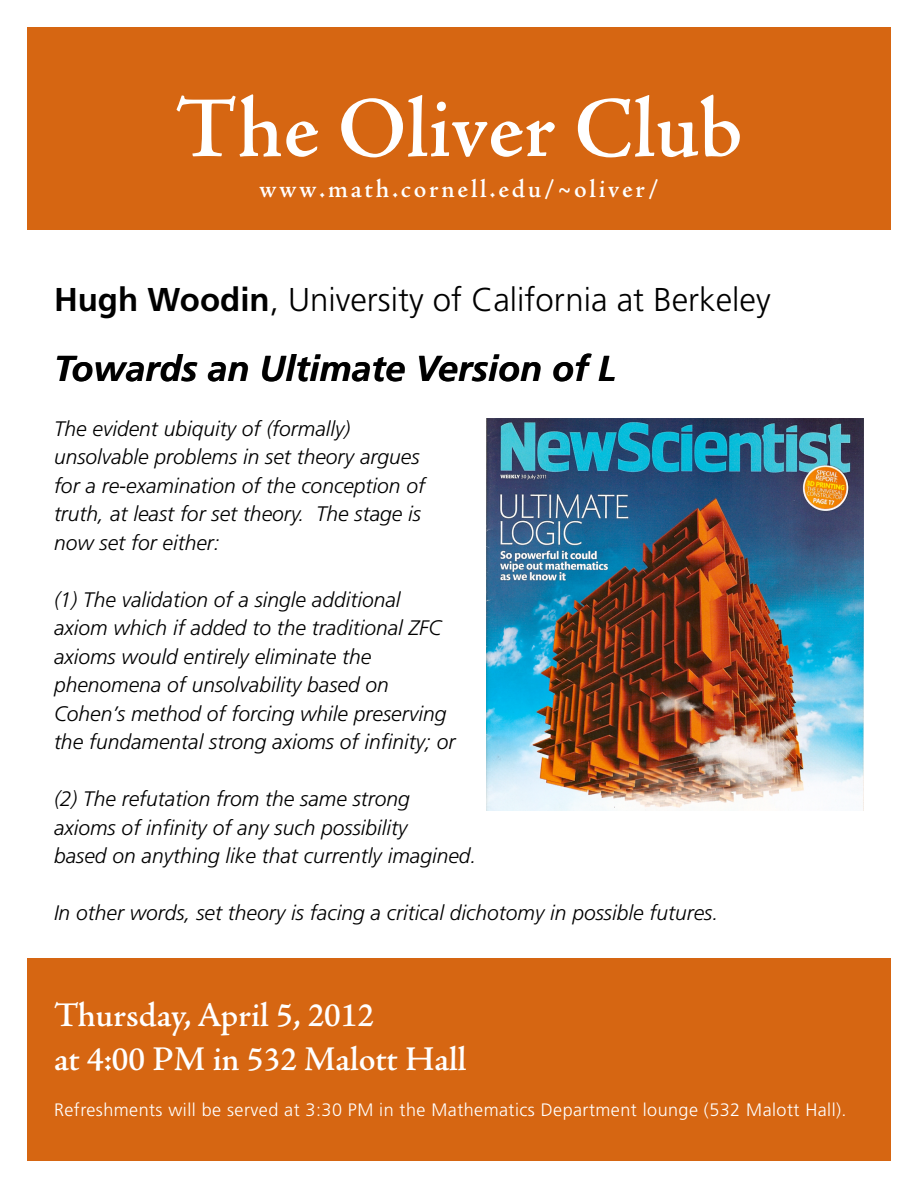
<style>
.page{position:relative;width:918px;height:1188px;background:#fff}
.page>*{position:absolute;margin:0;border:0;box-sizing:border-box;transform-origin:0 0}
.t1{font:600 90px "Adobe Jenson";color:#fff}
.t2{font:600 36px/43.2px "Adobe Jenson";color:#fff}
.t3{font:italic 700 36px "Frutiger LT Std";color:#000}
.t4{font:300 33px "Frutiger LT Std";color:#000}
.t5{font:600 27px "Adobe Jenson";letter-spacing:.1em;color:#fff}
.t6{font:italic 300 21px/28.5px "Frutiger LT Std";color:#000}
.t7{font:300 18px "Frutiger LT Std";letter-spacing:.025em;color:#fff}
.s1{font-weight:700}
</style>
<div class="page">
<div style="left:27px;top:958px;width:864px;height:203px;background:#d66612"></div>
<div style="left:27px;top:27px;width:864px;height:203px;background:#d66612"></div>
<img style="left:486px;top:418px;width:378px;height:392px">
<h1 class="t1" style="left:175px;top:81px;width:569px">The Oliver Club</h1>
<p class="t5" style="left:259px;top:174px;width:402px">www.math.cornell.edu/~oliver/</p>
<h3 class="t4" style="left:54px;top:281px;width:718px"><span class="s1">Hugh Woodin</span>, University of California at Berkeley</h3>
<h2 class="t3" style="left:54px;top:347px;width:564px">Towards an Ultimate Version of L</h2>
<p class="t6" style="left:54px;top:415px;width:373px">The evident ubiquity of (formally) unsolvable problems in set theory argues for a re-examination of the conception of truth, at least for set theory. The stage is now set for either:</p>
<p class="t6" style="left:54px;top:586px;width:403px">(1) The validation of a single additional axiom which if added to the traditional ZFC axioms would entirely eliminate the phenomena of unsolvability based on Cohen’s method of forcing while preserving the fundamental strong axioms of infinity; or</p>
<p class="t6" style="left:54px;top:785px;width:424px">(2) The refutation from the same strong axioms of infinity of any such possibility<br>based on anything like that currently imagined.</p>
<p class="t6" style="left:54px;top:899px;width:666px">In other words, set theory is facing a critical dichotomy in possible futures.</p>
<h2 class="t2" style="left:54px;top:995px;width:414px">Thursday, April 5, 2012<br>at 4:00 PM in 532 Malott Hall</h2>
<p class="t7" style="left:54px;top:1100px;width:794px">Refreshments will be served at 3:30 PM in the Mathematics Department lounge (532 Malott Hall).</p>
</div>
